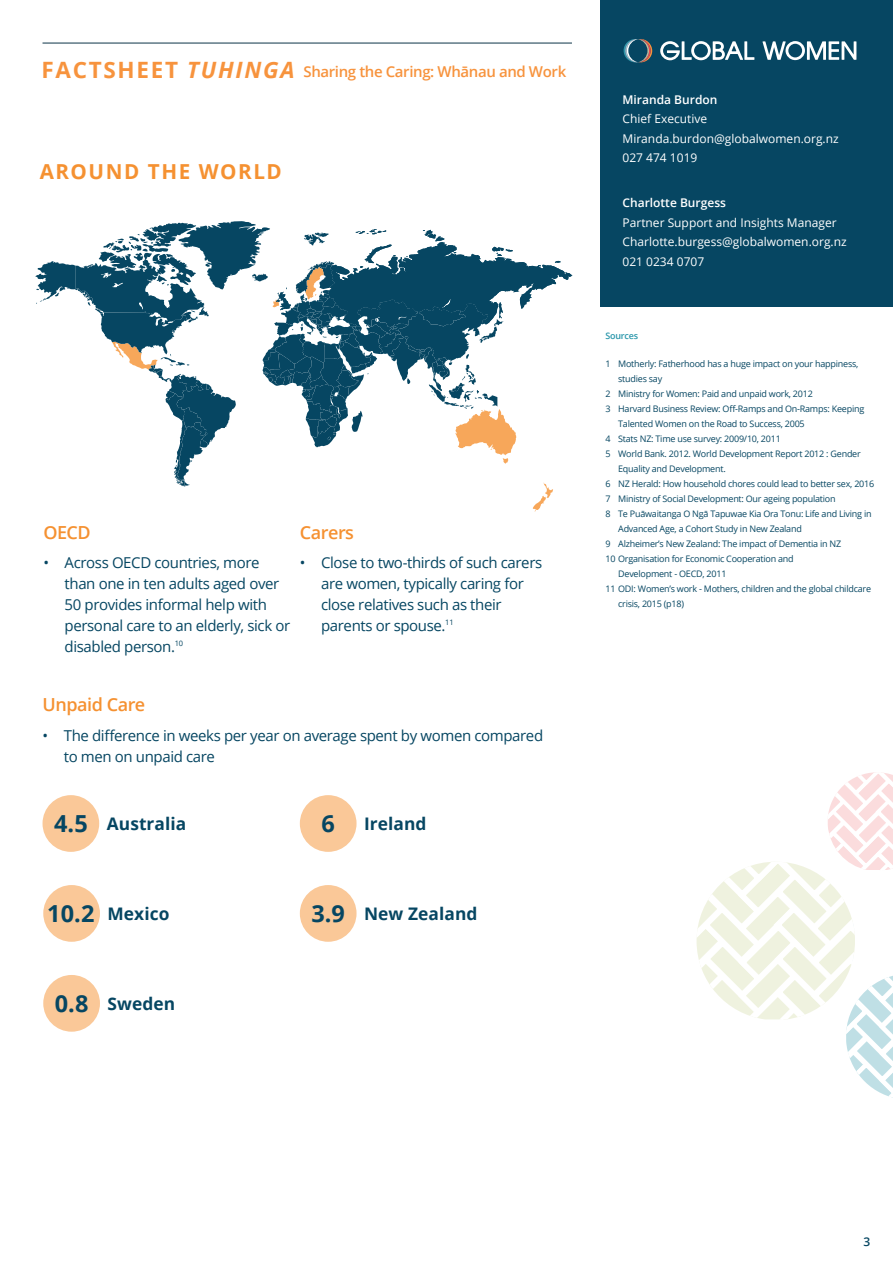
<style>
.page{position:relative;width:893px;height:1263px;background:#fff}
.page>*{position:absolute;margin:0;border:0;box-sizing:border-box;transform-origin:0 0}
.t1{font:700 20.7px "Open Sans";letter-spacing:.075em;color:#f59131}
.t2{font:600 18px "Open Sans";letter-spacing:-.025em;color:#f59131}
.t3{font:700 17.4px "Open Sans";letter-spacing:.005em;color:#064662}
.t4{font:15px/21px "Open Sans";letter-spacing:-.025em;color:#064662}
.t5{font:600 15px "Open Sans";letter-spacing:-.025em;color:#f7933d}
.t6{font:12px/19.5px "Open Sans";color:#fff}
.t7{font:600 12px "Open Sans";color:#fff}
.t8{font:600 12px "Open Sans";color:#064662}
.t9{font:9px "Open Sans";letter-spacing:-.025em;color:#064662}
.t10{font:600 9px "Open Sans";letter-spacing:-.025em;color:#2a97ab}
.s1{font-weight:700;font-size:22.5px}
.s2{font-weight:700;font-style:italic;font-size:22.5px}
.s3{font-size:23.4px}
</style>
<div class="page">
<hr style="left:43px;top:43px;width:529px;height:1px;background:#1b3f52">
<div style="left:601px;top:0;width:292px;height:306px;background:#064662"></div>
<svg style="left:624px;top:39px;width:28px;height:23px"></svg>
<svg style="left:660px;top:41px;width:94px;height:19px"></svg>
<svg style="left:762px;top:41px;width:94px;height:19px"></svg>
<div style="left:43px;top:975px;width:57px;height:57px;background:#fac898;border-radius:50%"></div>
<div style="left:300px;top:795px;width:57px;height:57px;background:#fac898;border-radius:50%"></div>
<div style="left:43px;top:885px;width:57px;height:57px;background:#fac898;border-radius:50%"></div>
<div style="left:300px;top:885px;width:57px;height:57px;background:#fac898;border-radius:50%"></div>
<div style="left:43px;top:795px;width:56px;height:57px;background:#fac898;border-radius:50%"></div>
<svg style="left:35px;top:221px;width:537px;height:291px"></svg>
<svg style="left:696px;top:772px;width:197px;height:326px"></svg>
<h3 class="t5" style="left:41px;top:61px;width:526px"><span class="s1">FACTSHEET</span> <span class="s2">TUHINGA</span> Sharing the Caring: Whānau and Work</h3>
<h1 class="t1" style="left:40px;top:157px;width:244px">AROUND THE WORLD</h1>
<h2 class="t2" style="left:43px;top:520px;width:49px">OECD</h2>
<h3 class="t4" style="left:65px;top:552px;width:227px;text-indent:-21px">• Across OECD countries, more than one in ten adults aged over<br>50 provides informal help with personal care to an elderly, sick or disabled person.<sup>10</sup></h3>
<h2 class="t2" style="left:300px;top:520px;width:56px">Carers</h2>
<h3 class="t4" style="left:321px;top:552px;width:223px;text-indent:-21px">• Close to two-thirds of such carers are women, typically caring for close relatives such as their parents or spouse.<sup>11</sup></h3>
<h2 class="t2" style="left:43px;top:692px;width:104px">Unpaid Care</h2>
<h3 class="t4" style="left:64px;top:725px;width:481px;text-indent:-21px">• The difference in weeks per year on average spent by women compared to men on unpaid care</h3>
<h3 class="t3" style="left:54px;top:812px;width:134px"><span class="s3">4.5</span> Australia</h3>
<h3 class="t3" style="left:321px;top:812px;width:107px"><span class="s3">6</span> Ireland</h3>
<h3 class="t3" style="left:47px;top:902px;width:124px"><span class="s3">10.2</span> Mexico</h3>
<h3 class="t3" style="left:311px;top:902px;width:168px"><span class="s3">3.9</span> New Zealand</h3>
<h3 class="t3" style="left:55px;top:992px;width:122px"><span class="s3">0.8</span> Sweden</h3>
<h3 class="t7" style="left:622px;top:91px;width:96px">Miranda Burdon</h3>
<h3 class="t6" style="left:622px;top:109px;width:218px">Chief Executive<br>Miranda.burdon@globalwomen.org.nz<br>027 474 1019</h3>
<h3 class="t7" style="left:622px;top:195px;width:105px">Charlotte Burgess</h3>
<h3 class="t6" style="left:622px;top:212px;width:226px">Partner Support and Insights Manager<br>Charlotte.burgess@globalwomen.org.nz<br>021 0234 0707</h3>
<p class="t10" style="left:605px;top:330px;width:34px">Sources</p>
<p class="t9" style="left:605px;top:357px;width:254px">1 Motherly: Fatherhood has a huge impact on your happiness,</p>
<p class="t9" style="left:618px;top:372px;width:46px">studies say</p>
<p class="t9" style="left:605px;top:387px;width:209px">2 Ministry for Women: Paid and unpaid work, 2012</p>
<p class="t9" style="left:605px;top:402px;width:260px">3 Harvard Business Review: Off-Ramps and On-Ramps: Keeping</p>
<p class="t9" style="left:618px;top:417px;width:188px">Talented Women on the Road to Success, 2005</p>
<p class="t9" style="left:605px;top:432px;width:177px">4 Stats NZ: Time use survey: 2009/10, 2011</p>
<p class="t9" style="left:605px;top:447px;width:257px">5 World Bank. 2012. World Development Report 2012 : Gender</p>
<p class="t9" style="left:618px;top:462px;width:109px">Equality and Development.</p>
<p class="t9" style="left:605px;top:477px;width:270px">6 NZ Herald: How household chores could lead to better sex, 2016</p>
<p class="t9" style="left:605px;top:492px;width:232px">7 Ministry of Social Development: Our ageing population</p>
<p class="t9" style="left:605px;top:507px;width:268px">8 Te Puāwaitanga O Ngā Tapuwae Kia Ora Tonu: Life and Living in</p>
<p class="t9" style="left:618px;top:522px;width:185px">Advanced Age, a Cohort Study in New Zealand</p>
<p class="t9" style="left:605px;top:537px;width:237px">9 Alzheimer’s New Zealand: The impact of Dementia in NZ</p>
<p class="t9" style="left:605px;top:552px;width:190px">10 Organisation for Economic Cooperation and</p>
<p class="t9" style="left:618px;top:567px;width:110px">Development - OECD, 2011</p>
<p class="t9" style="left:605px;top:582px;width:267px">11 ODI: Women’s work - Mothers, children and the global childcare</p>
<p class="t9" style="left:618px;top:598px;width:67px">crisis, 2015 (p18)</p>
<h3 class="t8" style="left:863px;top:1233px;width:8px">3</h3>
</div>
